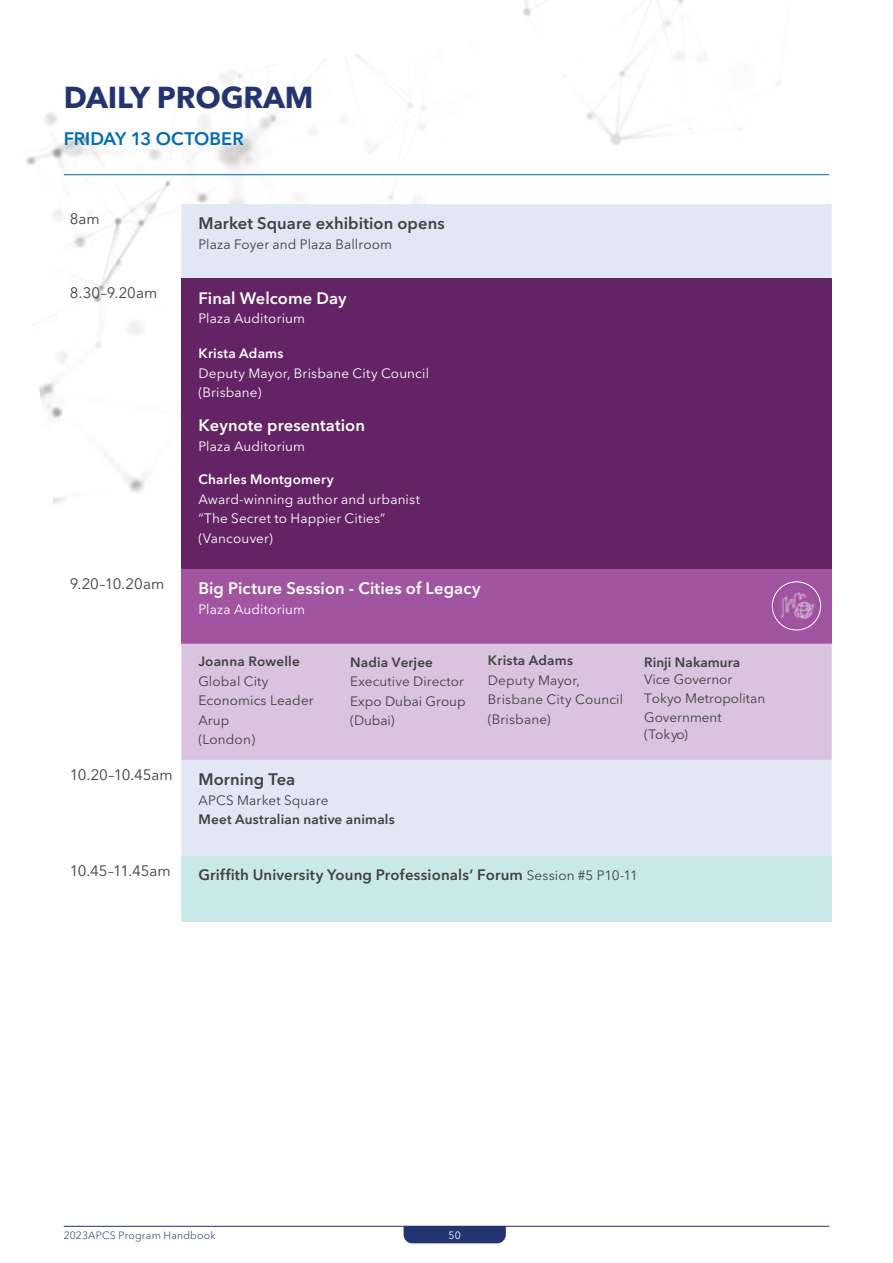
<style>
.page{position:relative;width:893px;height:1263px;background:#fff}
.page>*{position:absolute;margin:0;border:0;box-sizing:border-box;transform-origin:0 0}
.t1{font:700 30px "Avenir Next LT Pro";letter-spacing:-.005em;color:#243470}
.t2{font:600 18px "Avenir Next LT Pro";color:#006bb7}
.t3{font:600 16.5px "Avenir Next LT Pro";letter-spacing:.005em;color:#fff}
.t4{font:600 16.5px "Avenir Next LT Pro";letter-spacing:.005em;color:#414042}
.t5{font:600 15px "Avenir Next LT Pro";letter-spacing:.01em;color:#414042}
.t6{font:15px "Avenir Next LT Pro";letter-spacing:-.005em;color:#414042}
.t7{font:13.5px/19.5px "Avenir Next LT Pro";letter-spacing:.005em;color:#414042}
.t8{font:13.5px/19.5px "Avenir Next LT Pro";letter-spacing:.01em;color:#fff}
.t9{font:600 13.5px "Avenir Next LT Pro";letter-spacing:.015em;color:#414042}
.t10{font:600 13.5px "Avenir Next LT Pro";letter-spacing:.015em;color:#fff}
.t11{font:300 10.5px "Avenir Next LT Pro";letter-spacing:.02em;color:#243470}
.t12{font:10.5px "Avenir Next LT Pro";color:#fff}
.s1{font-weight:400;font-size:13.5px}
</style>
<div class="page">
<img style="left:47px;top:0;width:783px;height:302px">
<hr style="left:64px;top:174px;width:765px;height:1px;background:#006bb7">
<div style="left:181px;top:204px;width:651px;height:652px;background:#e1e7f5"></div>
<div style="left:181px;top:279px;width:651px;height:290px;background:#642364"></div>
<div style="left:181px;top:569px;width:651px;height:75px;background:#a155a1"></div>
<div style="left:181px;top:644px;width:651px;height:116px;background:#dac3df"></div>
<div style="left:181px;top:856px;width:651px;height:66px;background:#c9e9e8"></div>
<img style="left:772px;top:582px;width:49px;height:48px;border-radius:24px">
<div style="left:772px;top:582px;width:49px;height:48px;border:1px solid #fff;border-radius:50%"></div>
<div style="left:404px;top:1227px;width:102px;height:16px;background:#243470"></div>
<hr style="left:64px;top:1226px;width:765px;height:1px;background:#243470">
<h1 class="t1" style="left:64px;top:79px;width:251px">DAILY PROGRAM</h1>
<h2 class="t2" style="left:64px;top:128px;width:181px">FRIDAY 13 OCTOBER</h2>
<p class="t6" style="left:70px;top:210px;width:32px">8am</p>
<p class="t4" style="left:198px;top:214px;width:248px">Market Square exhibition opens</p>
<p class="t7" style="left:198px;top:234px;width:195px">Plaza Foyer and Plaza Ballroom</p>
<p class="t6" style="left:70px;top:284px;width:89px">8.30–9.20am</p>
<p class="t3" style="left:198px;top:288px;width:150px">Final Welcome Day</p>
<p class="t8" style="left:198px;top:309px;width:108px">Plaza Auditorium</p>
<p class="t10" style="left:198px;top:345px;width:87px">Krista Adams</p>
<p class="t8" style="left:198px;top:363px;width:232px">Deputy Mayor, Brisbane City Council (Brisbane)</p>
<p class="t3" style="left:198px;top:415px;width:168px">Keynote presentation</p>
<p class="t8" style="left:198px;top:436px;width:108px">Plaza Auditorium</p>
<p class="t10" style="left:198px;top:471px;width:137px">Charles Montgomery</p>
<p class="t8" style="left:198px;top:489px;width:223px">Award-winning author and urbanist “The Secret to Happier Cities” (Vancouver)</p>
<p class="t6" style="left:70px;top:574px;width:96px">9.20–10.20am</p>
<p class="t3" style="left:198px;top:578px;width:284px">Big Picture Session - Cities of Legacy</p>
<p class="t8" style="left:198px;top:599px;width:108px">Plaza Auditorium</p>
<p class="t9" style="left:198px;top:653px;width:103px">Joanna Rowelle</p>
<p class="t7" style="left:198px;top:671px;width:117px">Global City<br>Economics Leader<br>Arup<br>(London)</p>
<p class="t9" style="left:350px;top:654px;width:84px">Nadia Verjee</p>
<p class="t7" style="left:350px;top:672px;width:117px">Executive Director<br>Expo Dubai Group (Dubai)</p>
<p class="t6" style="left:70px;top:765px;width:104px">10.20–10.45am</p>
<p class="t4" style="left:198px;top:769px;width:98px">Morning Tea</p>
<p class="t7" style="left:198px;top:790px;width:131px">APCS Market Square</p>
<p class="t9" style="left:198px;top:811px;width:198px">Meet Australian native animals</p>
<p class="t9" style="left:488px;top:652px;width:87px">Krista Adams</p>
<p class="t7" style="left:488px;top:670px;width:137px">Deputy Mayor,<br>Brisbane City Council (Brisbane)</p>
<p class="t9" style="left:644px;top:654px;width:98px">Rinji Nakamura</p>
<p class="t7" style="left:644px;top:670px;width:123px;line-height:18.1px">Vice Governor<br>Tokyo Metropolitan</p>
<p class="t7" style="left:644px;top:709px;width:79px;line-height:17px">Government (Tokyo)</p>
<p class="t6" style="left:70px;top:862px;width:102px">10.45–11.45am</p>
<p class="t5" style="left:198px;top:866px;width:441px">Griffith University Young Professionals’ Forum <span class="s1">Session #5 P10-11</span></p>
<p class="t11" style="left:64px;top:1229px;width:153px">2023APCS Program Handbook</p>
<p class="t12" style="left:449px;top:1229px;width:14px">50</p>
</div>
